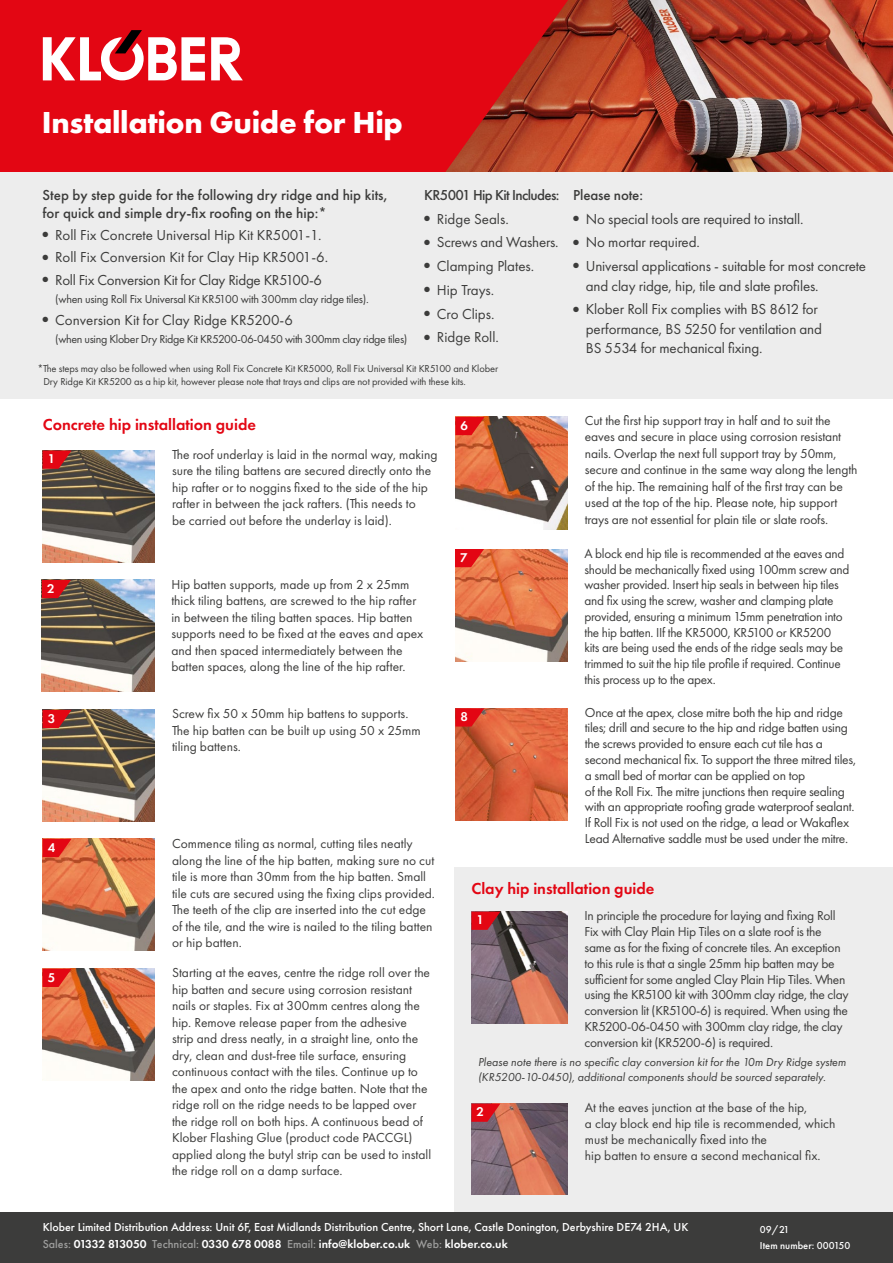
<style>
.page{position:relative;width:893px;height:1263px;background:#fff}
.page>*{position:absolute;margin:0;border:0;box-sizing:border-box;transform-origin:0 0}
.t1{font:700 31.5px "Futura PT";letter-spacing:-.01em;color:#fff}
.t2{font:600 16.5px "Futura PT";color:#e30613}
.t3{font:15px/19.5px "Futura PT";letter-spacing:-.01em;color:#3c3c3b}
.t4{font:500 15px/18px "Futura PT";color:#3c3c3b}
.t5{font:500 15px "Futura PT";letter-spacing:-.04em;color:#3c3c3b}
.t6{font:13.5px/16.5px "Futura PT";letter-spacing:-.01em;color:#3c3c3b}
.t7{font:600 13.2px "Futura PT";color:#fff}
.t8{font:500 12px/16.5px "Futura PT";color:#fff}
.t9{font:italic 12px/15.8px "Futura PT";color:#3c3c3b}
.t10{font:12px "Futura PT";letter-spacing:-.03em;color:#3c3c3b}
.t11{font:10.5px/12.6px "Futura PT";letter-spacing:-.01em;color:#3c3c3b}
.t12{font:500 10.5px/16.5px "Futura PT";color:#fff}
.s1{color:#9d9d9c}
.s2{font-weight:600}
</style>
<div class="page">
<img style="left:568px;top:0;width:325px;height:172px">
<svg style="left:0;top:0;width:568px;height:172px;background:#dc0d15"></svg>
<svg style="left:211px;top:37px;width:32px;height:43px"></svg>
<svg style="left:43px;top:30px;width:162px;height:50px"></svg>
<div style="left:0;top:172px;width:893px;height:227px;background:#ededed"></div>
<div style="left:455px;top:867px;width:438px;height:361px;background:#ededed"></div>
<div style="left:0;top:1212px;width:893px;height:51px;background:#3c3c3b"></div>
<img style="left:455px;top:549px;width:112px;height:112px">
<img style="left:471px;top:911px;width:96px;height:113px">
<img style="left:455px;top:417px;width:112px;height:112px">
<img style="left:455px;top:708px;width:112px;height:112px">
<svg style="left:455px;top:549px;width:29px;height:18px"></svg>
<svg style="left:471px;top:911px;width:29px;height:19px"></svg>
<svg style="left:455px;top:417px;width:29px;height:18px"></svg>
<img style="left:43px;top:450px;width:112px;height:113px">
<img style="left:43px;top:968px;width:112px;height:112px">
<img style="left:43px;top:710px;width:112px;height:112px">
<img style="left:42px;top:580px;width:112px;height:112px">
<img style="left:43px;top:839px;width:112px;height:112px">
<svg style="left:43px;top:450px;width:29px;height:19px"></svg>
<svg style="left:43px;top:969px;width:29px;height:18px"></svg>
<svg style="left:43px;top:710px;width:29px;height:18px"></svg>
<svg style="left:42px;top:580px;width:29px;height:18px"></svg>
<svg style="left:43px;top:839px;width:29px;height:18px"></svg>
<svg style="left:455px;top:708px;width:29px;height:18px"></svg>
<img style="left:471px;top:1103px;width:96px;height:91px">
<svg style="left:471px;top:1103px;width:29px;height:19px"></svg>
<h1 class="t1" style="left:42px;top:102px;width:362px">Installation Guide for Hip</h1>
<p class="t4" style="left:43px;top:186px;width:346px">Step by step guide for the following dry ridge and hip kits, for quick and simple dry-fix roofing on the hip:*</p>
<p class="t3" style="left:43px;top:225px;width:280px">● Roll Fix Concrete Universal Hip Kit KR5001-1.</p>
<p class="t3" style="left:43px;top:248px;width:287px">● Roll Fix Conversion Kit for Clay Hip KR5001-6.</p>
<p class="t3" style="left:43px;top:270px;width:281px">● Roll Fix Conversion Kit for Clay Ridge KR5100-6</p>
<p class="t10" style="left:55px;top:292px;width:315px">(when using Roll Fix Universal Kit KR5100 with 300mm clay ridge tiles).</p>
<p class="t3" style="left:43px;top:310px;width:252px">● Conversion Kit for Clay Ridge KR5200-6</p>
<p class="t10" style="left:55px;top:332px;width:354px">(when using Klober Dry Ridge Kit KR5200-06-0450 with 300mm clay ridge tiles)</p>
<p class="t5" style="left:424px;top:186px;width:137px">KR5001 Hip Kit Includes:</p>
<p class="t3" style="left:424px;top:209px;width:86px">● Ridge Seals.</p>
<p class="t3" style="left:424px;top:233px;width:136px">● Screws and Washers.</p>
<p class="t3" style="left:424px;top:256px;width:112px">● Clamping Plates.</p>
<p class="t3" style="left:424px;top:280px;width:71px">● Hip Trays.</p>
<p class="t3" style="left:424px;top:304px;width:72px">● Cro Clips.</p>
<p class="t3" style="left:424px;top:328px;width:76px">● Ridge Roll.</p>
<p class="t11" style="left:43px;top:362px;width:456px;text-indent:-6px">*The steps may also be followed when using Roll Fix Concrete Kit KR5000, Roll Fix Universal Kit KR5100 and Klober<br>Dry Ridge Kit KR5200 as a hip kit, however please note that trays and clips are not provided with these kits.</p>
<p class="t2" style="left:43px;top:414px;width:215px">Concrete hip installation guide</p>
<p class="t7" style="left:48px;top:451px;width:9px">1</p>
<p class="t7" style="left:47px;top:580px;width:9px">2</p>
<p class="t6" style="left:172px;top:446px;width:267px">The roof underlay is laid in the normal way, making sure the tiling battens are secured directly onto the hip rafter or to noggins fixed to the side of the hip rafter in between the jack rafters. (This needs to<br>be carried out before the underlay is laid).</p>
<p class="t6" style="left:171px;top:576px;width:253px">Hip batten supports, made up from 2 x 25mm thick tiling battens, are screwed to the hip rafter in between the tiling batten spaces. Hip batten supports need to be fixed at the eaves and apex and then spaced intermediately between the batten spaces, along the line of the hip rafter.</p>
<p class="t7" style="left:460px;top:417px;width:9px">6</p>
<p class="t7" style="left:460px;top:549px;width:9px">7</p>
<p class="t4" style="left:573px;top:186px;width:71px">Please note:</p>
<p class="t3" style="left:573px;top:209px;width:232px">● No special tools are required to install.</p>
<p class="t3" style="left:573px;top:233px;width:128px">● No mortar required.</p>
<p class="t3" style="left:586px;top:256px;width:282px;text-indent:-13px">● Universal applications - suitable for most concrete and clay ridge, hip, tile and slate profiles.</p>
<p class="t3" style="left:586px;top:300px;width:238px;text-indent:-13px">● Klober Roll Fix complies with BS 8612 for performance, BS 5250 for ventilation and<br>BS 5534 for mechanical fixing.</p>
<p class="t6" style="left:585px;top:412px;width:274px">Cut the first hip support tray in half and to suit the eaves and secure in place using corrosion resistant nails. Overlap the next full support tray by 50mm, secure and continue in the same way along the length of the hip. The remaining half of the first tray can be used at the top of the hip. Please note, hip support trays are not essential for plain tile or slate roofs.</p>
<p class="t6" style="left:584px;top:545px;width:266px;line-height:15.8px">A block end hip tile is recommended at the eaves and should be mechanically fixed using 100mm screw and washer provided. Insert hip seals in between hip tiles and fix using the screw, washer and clamping plate provided, ensuring a minimum 15mm penetration into the hip batten. IIf the KR5000, KR5100 or KR5200 kits are being used the ends of the ridge seals may be trimmed to suit the hip tile profile if required. Continue this process up to the apex.</p>
<p class="t7" style="left:48px;top:710px;width:9px">3</p>
<p class="t7" style="left:48px;top:839px;width:9px">4</p>
<p class="t7" style="left:48px;top:969px;width:9px">5</p>
<p class="t6" style="left:172px;top:705px;width:250px">Screw fix 50 x 50mm hip battens to supports.<br>The hip batten can be built up using 50 x 25mm tiling battens.</p>
<p class="t6" style="left:172px;top:835px;width:265px">Commence tiling as normal, cutting tiles neatly along the line of the hip batten, making sure no cut tile is more than 30mm from the hip batten. Small tile cuts are secured using the fixing clips provided.<br>The teeth of the clip are inserted into the cut edge of the tile, and the wire is nailed to the tiling batten or hip batten.</p>
<p class="t6" style="left:172px;top:964px;width:261px">Starting at the eaves, centre the ridge roll over the hip batten and secure using corrosion resistant nails or staples. Fix at 300mm centres along the hip. Remove release paper from the adhesive strip and dress neatly, in a straight line, onto the dry, clean and dust-free tile surface, ensuring continuous contact with the tiles. Continue up to the apex and onto the ridge batten. Note that the ridge roll on the ridge needs to be lapped over the ridge roll on both hips. A continuous bead of Klober Flashing Glue (product code PACCGL) applied along the butyl strip can be used to install the ridge roll on a damp surface.</p>
<p class="t7" style="left:460px;top:708px;width:9px">8</p>
<p class="t6" style="left:585px;top:704px;width:273px;line-height:15.8px">Once at the apex, close mitre both the hip and ridge tiles; drill and secure to the hip and ridge batten using the screws provided to ensure each cut tile has a second mechanical fix. To support the three mitred tiles, a small bed of mortar can be applied on top<br>of the Roll Fix. The mitre junctions then require sealing with an appropriate roofing grade waterproof sealant.<br>If Roll Fix is not used on the ridge, a lead or Wakaflex Lead Alternative saddle must be used under the mitre.</p>
<p class="t2" style="left:471px;top:878px;width:185px">Clay hip installation guide</p>
<p class="t7" style="left:476px;top:912px;width:9px">1</p>
<p class="t6" style="left:584px;top:908px;width:266px;line-height:15.8px">In principle the procedure for laying and fixing Roll Fix with Clay Plain Hip Tiles on a slate roof is the same as for the fixing of concrete tiles. An exception to this rule is that a single 25mm hip batten may be sufficient for some angled Clay Plain Hip Tiles. When using the KR5100 kit with 300mm clay ridge, the clay conversion lit (KR5100-6) is required. When using the KR5200-06-0450 with 300mm clay ridge, the clay conversion kit (KR5200-6) is required.</p>
<p class="t9" style="left:478px;top:1054px;width:369px">Please note there is no specific clay conversion kit for the 10m Dry Ridge system (KR5200-10-0450), additional components should be sourced separately.</p>
<p class="t7" style="left:476px;top:1104px;width:9px">2</p>
<p class="t6" style="left:585px;top:1100px;width:252px;line-height:15.8px">At the eaves junction at the base of the hip,<br>a clay block end hip tile is recommended, which must be mechanically fixed into the<br>hip batten to ensure a second mechanical fix.</p>
<p class="t8" style="left:43px;top:1219px;width:647px">Klober Limited Distribution Address: Unit 6F, East Midlands Distribution Centre, Short Lane, Castle Donington, Derbyshire DE74 2HA, UK<br><span class="s1">Sales:</span> <span class="s2">01332 813050</span> <span class="s1">Technical:</span> <span class="s2">0330 678 0088</span> <span class="s1">Email:</span> <span class="s2">info@klober.co.uk</span> <span class="s1">Web:</span> <span class="s2">klober.co.uk</span></p>
<p class="t12" style="left:760px;top:1221px;width:92px">09/21<br>Item number: 000150</p>
</div>
